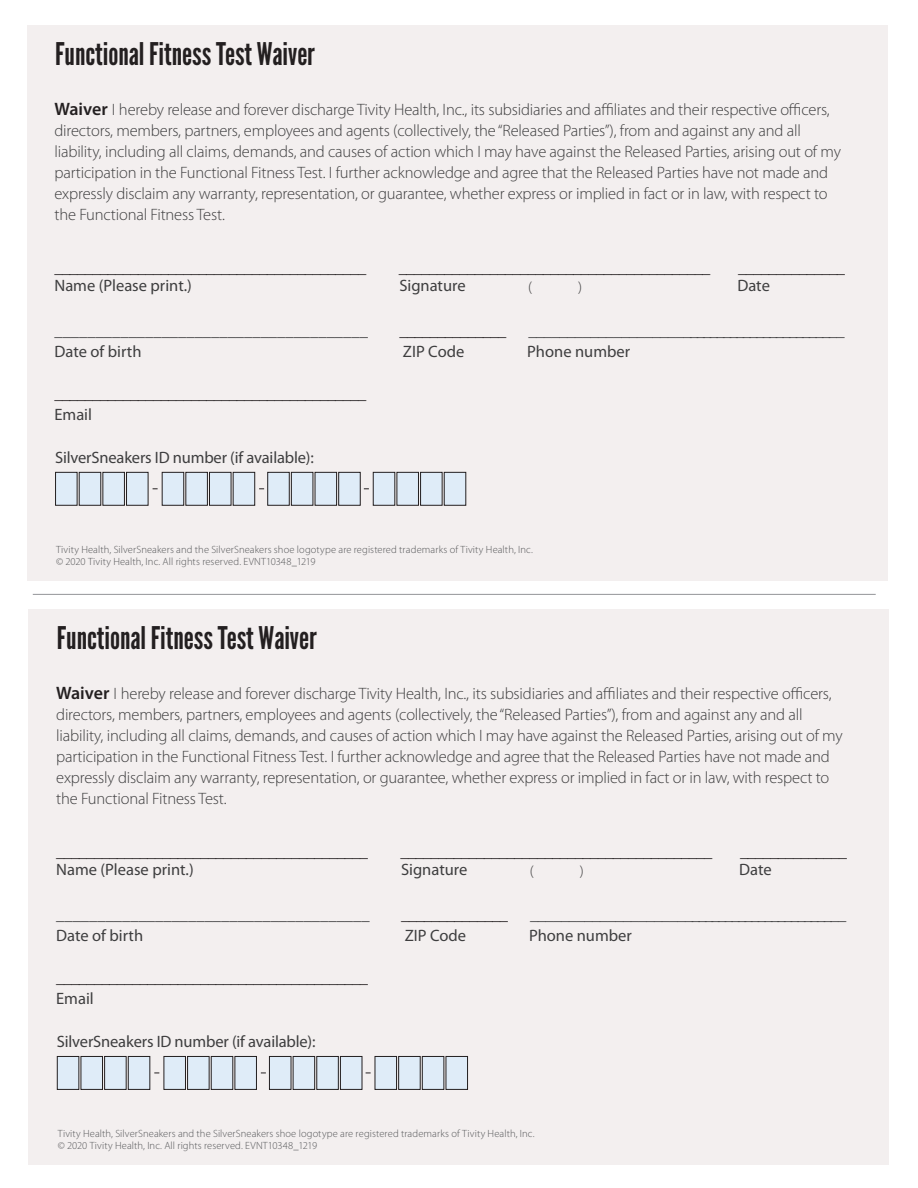
<style>
.page{position:relative;width:918px;height:1188px;background:#fff}
.page>*{position:absolute;margin:0;border:0;box-sizing:border-box;transform-origin:0 0}
.t1{font:31.2px "League Gothic";color:#231f20}
.t2{font:300 16.5px/21px "Myriad Pro";letter-spacing:-.01em;color:#3e3e3f}
.t3{font:16.5px "Myriad Pro";letter-spacing:-.005em;color:#3e3e3f}
.t4{font:16.5px "Myriad Pro";color:#231f20}
.t5{font:300 15px "Myriad Pro";color:#3e3e3f}
.t6{font:300 10.5px/12px "Myriad Pro";letter-spacing:.01em;color:#57585a}
.s1{font-weight:600;font-size:18px;color:#231f20}
</style>
<div class="page">
<div style="left:27px;top:26px;width:861px;height:555px;background:#f3efef"></div>
<div style="left:56px;top:472px;width:21px;height:33px;background:#dfecf8"></div>
<div style="left:55px;top:472px;width:22px;height:34px;border:1px solid #231f20"></div>
<div style="left:79px;top:472px;width:22px;height:33px;background:#dfecf8"></div>
<div style="left:79px;top:472px;width:22px;height:34px;border:1px solid #231f20"></div>
<div style="left:103px;top:472px;width:21px;height:33px;background:#dfecf8"></div>
<div style="left:102px;top:472px;width:23px;height:34px;border:1px solid #231f20"></div>
<div style="left:127px;top:472px;width:21px;height:33px;background:#dfecf8"></div>
<div style="left:126px;top:472px;width:22px;height:34px;border:1px solid #231f20"></div>
<div style="left:162px;top:472px;width:22px;height:33px;background:#dfecf8"></div>
<div style="left:162px;top:472px;width:22px;height:34px;border:1px solid #231f20"></div>
<div style="left:186px;top:472px;width:21px;height:33px;background:#dfecf8"></div>
<div style="left:185px;top:472px;width:23px;height:34px;border:1px solid #231f20"></div>
<div style="left:209px;top:472px;width:22px;height:33px;background:#dfecf8"></div>
<div style="left:209px;top:472px;width:22px;height:34px;border:1px solid #231f20"></div>
<div style="left:233px;top:472px;width:22px;height:33px;background:#dfecf8"></div>
<div style="left:233px;top:472px;width:22px;height:34px;border:1px solid #231f20"></div>
<div style="left:268px;top:472px;width:21px;height:33px;background:#dfecf8"></div>
<div style="left:267px;top:472px;width:23px;height:34px;border:1px solid #231f20"></div>
<div style="left:291px;top:472px;width:22px;height:33px;background:#dfecf8"></div>
<div style="left:291px;top:472px;width:22px;height:34px;border:1px solid #231f20"></div>
<div style="left:315px;top:472px;width:22px;height:33px;background:#dfecf8"></div>
<div style="left:315px;top:472px;width:22px;height:34px;border:1px solid #231f20"></div>
<div style="left:339px;top:472px;width:21px;height:33px;background:#dfecf8"></div>
<div style="left:338px;top:472px;width:23px;height:34px;border:1px solid #231f20"></div>
<div style="left:373px;top:472px;width:22px;height:33px;background:#dfecf8"></div>
<div style="left:373px;top:472px;width:22px;height:34px;border:1px solid #231f20"></div>
<div style="left:397px;top:472px;width:21px;height:33px;background:#dfecf8"></div>
<div style="left:397px;top:472px;width:22px;height:34px;border:1px solid #231f20"></div>
<div style="left:421px;top:472px;width:21px;height:33px;background:#dfecf8"></div>
<div style="left:420px;top:472px;width:23px;height:34px;border:1px solid #231f20"></div>
<div style="left:444px;top:472px;width:22px;height:33px;background:#dfecf8"></div>
<div style="left:444px;top:472px;width:22px;height:34px;border:1px solid #231f20"></div>
<hr style="left:33px;top:594px;width:843px;height:1px;background:#939598">
<div style="left:28px;top:610px;width:862px;height:555px;background:#f3efef"></div>
<div style="left:57px;top:1056px;width:22px;height:33px;background:#dfecf8"></div>
<div style="left:57px;top:1056px;width:22px;height:34px;border:1px solid #231f20"></div>
<div style="left:81px;top:1056px;width:22px;height:33px;background:#dfecf8"></div>
<div style="left:81px;top:1056px;width:22px;height:34px;border:1px solid #231f20"></div>
<div style="left:105px;top:1056px;width:21px;height:33px;background:#dfecf8"></div>
<div style="left:104px;top:1056px;width:23px;height:34px;border:1px solid #231f20"></div>
<div style="left:128px;top:1056px;width:22px;height:33px;background:#dfecf8"></div>
<div style="left:128px;top:1056px;width:22px;height:34px;border:1px solid #231f20"></div>
<div style="left:164px;top:1056px;width:21px;height:33px;background:#dfecf8"></div>
<div style="left:164px;top:1056px;width:22px;height:34px;border:1px solid #231f20"></div>
<div style="left:188px;top:1056px;width:21px;height:33px;background:#dfecf8"></div>
<div style="left:187px;top:1056px;width:23px;height:34px;border:1px solid #231f20"></div>
<div style="left:211px;top:1056px;width:22px;height:33px;background:#dfecf8"></div>
<div style="left:211px;top:1056px;width:22px;height:34px;border:1px solid #231f20"></div>
<div style="left:235px;top:1056px;width:21px;height:33px;background:#dfecf8"></div>
<div style="left:235px;top:1056px;width:22px;height:34px;border:1px solid #231f20"></div>
<div style="left:269px;top:1056px;width:22px;height:33px;background:#dfecf8"></div>
<div style="left:269px;top:1056px;width:22px;height:34px;border:1px solid #231f20"></div>
<div style="left:293px;top:1056px;width:22px;height:33px;background:#dfecf8"></div>
<div style="left:293px;top:1056px;width:22px;height:34px;border:1px solid #231f20"></div>
<div style="left:317px;top:1056px;width:21px;height:33px;background:#dfecf8"></div>
<div style="left:316px;top:1056px;width:23px;height:34px;border:1px solid #231f20"></div>
<div style="left:340px;top:1056px;width:22px;height:33px;background:#dfecf8"></div>
<div style="left:340px;top:1056px;width:22px;height:34px;border:1px solid #231f20"></div>
<div style="left:375px;top:1056px;width:22px;height:33px;background:#dfecf8"></div>
<div style="left:375px;top:1056px;width:22px;height:34px;border:1px solid #231f20"></div>
<div style="left:399px;top:1056px;width:21px;height:33px;background:#dfecf8"></div>
<div style="left:398px;top:1056px;width:23px;height:34px;border:1px solid #231f20"></div>
<div style="left:422px;top:1056px;width:22px;height:33px;background:#dfecf8"></div>
<div style="left:422px;top:1056px;width:22px;height:34px;border:1px solid #231f20"></div>
<div style="left:446px;top:1056px;width:22px;height:33px;background:#dfecf8"></div>
<div style="left:446px;top:1056px;width:22px;height:34px;border:1px solid #231f20"></div>
<h1 class="t1" style="left:55px;top:35px;width:261px">Functional Fitness Test Waiver</h1>
<p class="t2" style="left:54px;top:99px;width:788px"><span class="s1">Waiver</span> I hereby release and forever discharge Tivity Health, Inc., its subsidiaries and affiliates and their respective officers, directors, members, partners, employees and agents (collectively, the “Released Parties”), from and against any and all liability, including all claims, demands, and causes of action which I may have against the Released Parties, arising out of my participation in the Functional Fitness Test. I further acknowledge and agree that the Released Parties have not made and expressly disclaim any warranty, representation, or guarantee, whether express or implied in fact or in law, with respect to the Functional Fitness Test.</p>
<p class="t4" style="left:54px;top:258px;width:313px">_________________________________________</p>
<p class="t4" style="left:399px;top:258px;width:313px">_________________________________________</p>
<p class="t4" style="left:738px;top:258px;width:108px">______________</p>
<p class="t3" style="left:54px;top:276px;width:139px">Name (Please print.)</p>
<p class="t3" style="left:399px;top:276px;width:68px">Signature</p>
<p class="t3" style="left:737px;top:276px;width:34px">Date</p>
<p class="t5" style="left:528px;top:279px;width:5px">(</p>
<p class="t5" style="left:578px;top:279px;width:5px">)</p>
<p class="t3" style="left:54px;top:321px;width:315px">______________________________________</p>
<p class="t4" style="left:399px;top:321px;width:108px">______________</p>
<p class="t3" style="left:528px;top:321px;width:318px">____________________________________________</p>
<p class="t3" style="left:54px;top:342px;width:89px">Date of birth</p>
<p class="t3" style="left:403px;top:342px;width:63px">ZIP Code</p>
<p class="t3" style="left:527px;top:342px;width:104px">Phone number</p>
<p class="t4" style="left:54px;top:384px;width:313px">_________________________________________</p>
<p class="t3" style="left:54px;top:405px;width:39px">Email</p>
<p class="t3" style="left:55px;top:449px;width:260px">SilverSneakers ID number (if available):</p>
<p class="t6" style="left:56px;top:543px;width:478px">Tivity Health, SilverSneakers and the SilverSneakers shoe logotype are registered trademarks of Tivity Health, Inc. © 2020 Tivity Health, Inc. All rights reserved. EVNT10348_1219</p>
<h1 class="t1" style="left:57px;top:620px;width:261px">Functional Fitness Test Waiver</h1>
<p class="t2" style="left:56px;top:684px;width:788px"><span class="s1">Waiver</span> I hereby release and forever discharge Tivity Health, Inc., its subsidiaries and affiliates and their respective officers, directors, members, partners, employees and agents (collectively, the “Released Parties”), from and against any and all liability, including all claims, demands, and causes of action which I may have against the Released Parties, arising out of my participation in the Functional Fitness Test. I further acknowledge and agree that the Released Parties have not made and expressly disclaim any warranty, representation, or guarantee, whether express or implied in fact or in law, with respect to the Functional Fitness Test.</p>
<p class="t4" style="left:56px;top:842px;width:313px">_________________________________________</p>
<p class="t4" style="left:400px;top:842px;width:313px">_________________________________________</p>
<p class="t4" style="left:740px;top:842px;width:108px">______________</p>
<p class="t3" style="left:56px;top:860px;width:139px">Name (Please print.)</p>
<p class="t3" style="left:401px;top:860px;width:68px">Signature</p>
<p class="t3" style="left:739px;top:860px;width:34px">Date</p>
<p class="t5" style="left:530px;top:863px;width:5px">(</p>
<p class="t5" style="left:580px;top:863px;width:5px">)</p>
<p class="t3" style="left:56px;top:905px;width:315px">______________________________________</p>
<p class="t4" style="left:401px;top:905px;width:108px">______________</p>
<p class="t3" style="left:530px;top:905px;width:318px">____________________________________________</p>
<p class="t3" style="left:56px;top:926px;width:89px">Date of birth</p>
<p class="t3" style="left:405px;top:926px;width:63px">ZIP Code</p>
<p class="t3" style="left:529px;top:926px;width:104px">Phone number</p>
<p class="t4" style="left:56px;top:968px;width:313px">_________________________________________</p>
<p class="t3" style="left:56px;top:989px;width:39px">Email</p>
<p class="t3" style="left:57px;top:1033px;width:260px">SilverSneakers ID number (if available):</p>
<p class="t6" style="left:58px;top:1128px;width:478px">Tivity Health, SilverSneakers and the SilverSneakers shoe logotype are registered trademarks of Tivity Health, Inc. © 2020 Tivity Health, Inc. All rights reserved. EVNT10348_1219</p>
</div>
